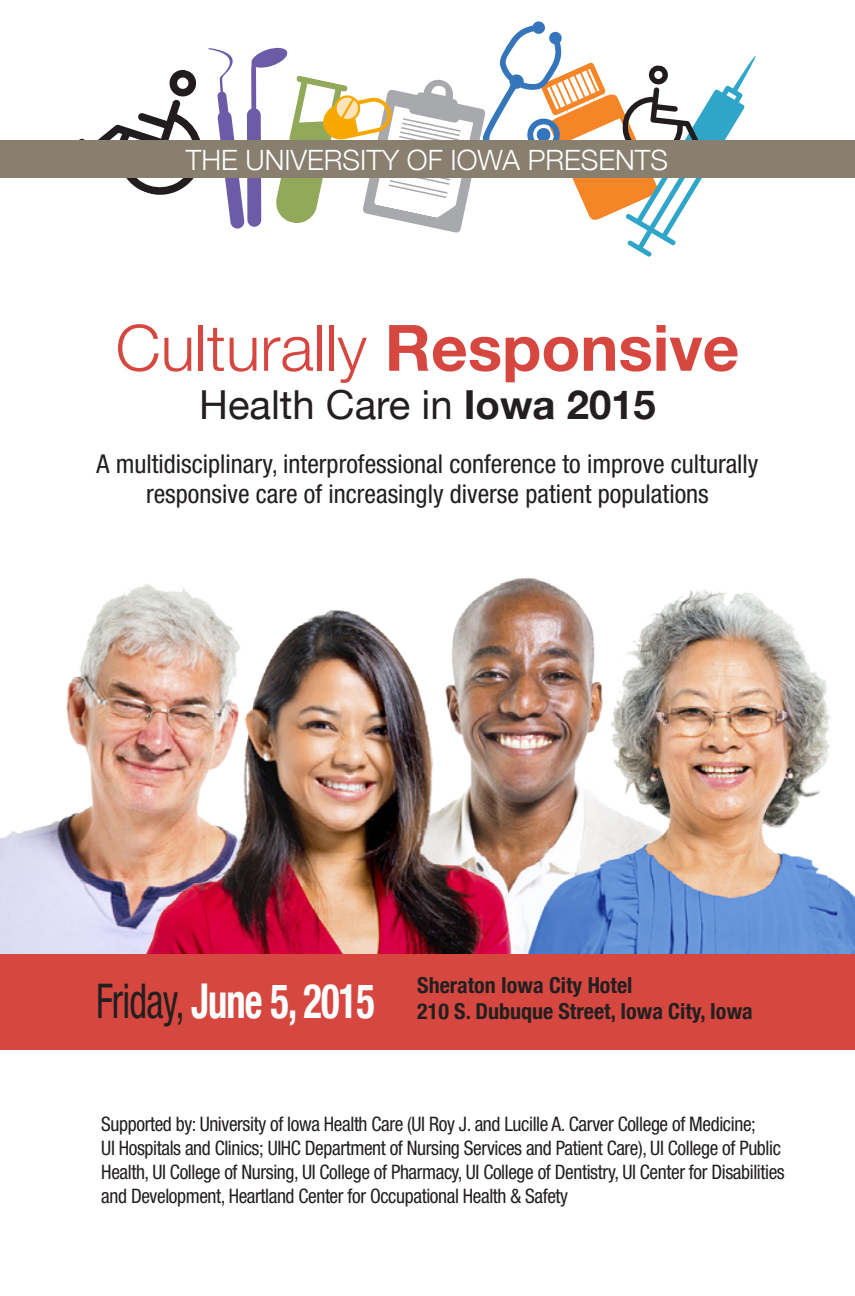
<style>
.page{position:relative;width:855px;height:1296px;background:#fff}
.page>*{position:absolute;margin:0;border:0;box-sizing:border-box;transform-origin:0 0}
.t1{font:300 64px "Helvetica Neue";color:#d64740}
.t2{font:700 condensed 48px "Helvetica Neue";letter-spacing:-.02em;color:#fff;scale:.8 1}
.t3{font:40px "Helvetica Neue";color:#231f20}
.t4{font:300 28px "Helvetica Neue";color:#fff}
.t5{font:condensed 26px/30px "Helvetica Neue";color:#231f20;text-align:center}
.t6{font:700 condensed 22px "Helvetica Neue";color:#231f20}
.t7{font:condensed 20px/24px "Helvetica Neue";letter-spacing:-.02em;color:#231f20}
.s1{font-weight:700}
.s2{font-weight:400;color:#231f20}
</style>
<div class="page">
<img style="left:0;top:584px;width:151px;height:370px">
<img style="left:134px;top:586px;width:375px;height:368px">
<img style="left:509px;top:578px;width:345px;height:376px">
<div style="left:0;top:954px;width:854px;height:95px;background:#d64740"></div>
<div style="left:0;top:141px;width:854px;height:37px;background:#887f6f"></div>
<svg style="left:78px;top:21px;width:678px;height:236px"></svg>
<p class="t4" style="left:186px;top:138px;width:483px">THE UNIVERSITY OF IOWA PRESENTS</p>
<p class="t1" style="left:115px;top:296px;width:625px">Culturally <span class="s1">Responsive</span></p>
<p class="t3" style="left:199px;top:376px;width:458px">Health Care in <span class="s1">Iowa 2015</span></p>
<p class="t5" style="left:96px;top:449px;width:663px">A multidisciplinary, interprofessional conference to improve culturally responsive care of increasingly diverse patient populations</p>
<p class="t2" style="left:96px;top:961px;width:350px"><span class="s2">Friday,</span> June 5, 2015</p>
<p class="t6" style="left:417px;top:967px;width:217px">Sheraton Iowa City Hotel</p>
<p class="t6" style="left:417px;top:993px;width:337px">210 S. Dubuque Street, Iowa City, Iowa</p>
<p class="t7" style="left:101px;top:1112px;width:685px">Supported by: University of Iowa Health Care (UI Roy J. and Lucille A. Carver College of Medicine;<br>UI Hospitals and Clinics; UIHC Department of Nursing Services and Patient Care), UI College of Public Health, UI College of Nursing, UI College of Pharmacy, UI College of Dentistry, UI Center for Disabilities and Development, Heartland Center for Occupational Health &amp; Safety</p>
</div>
